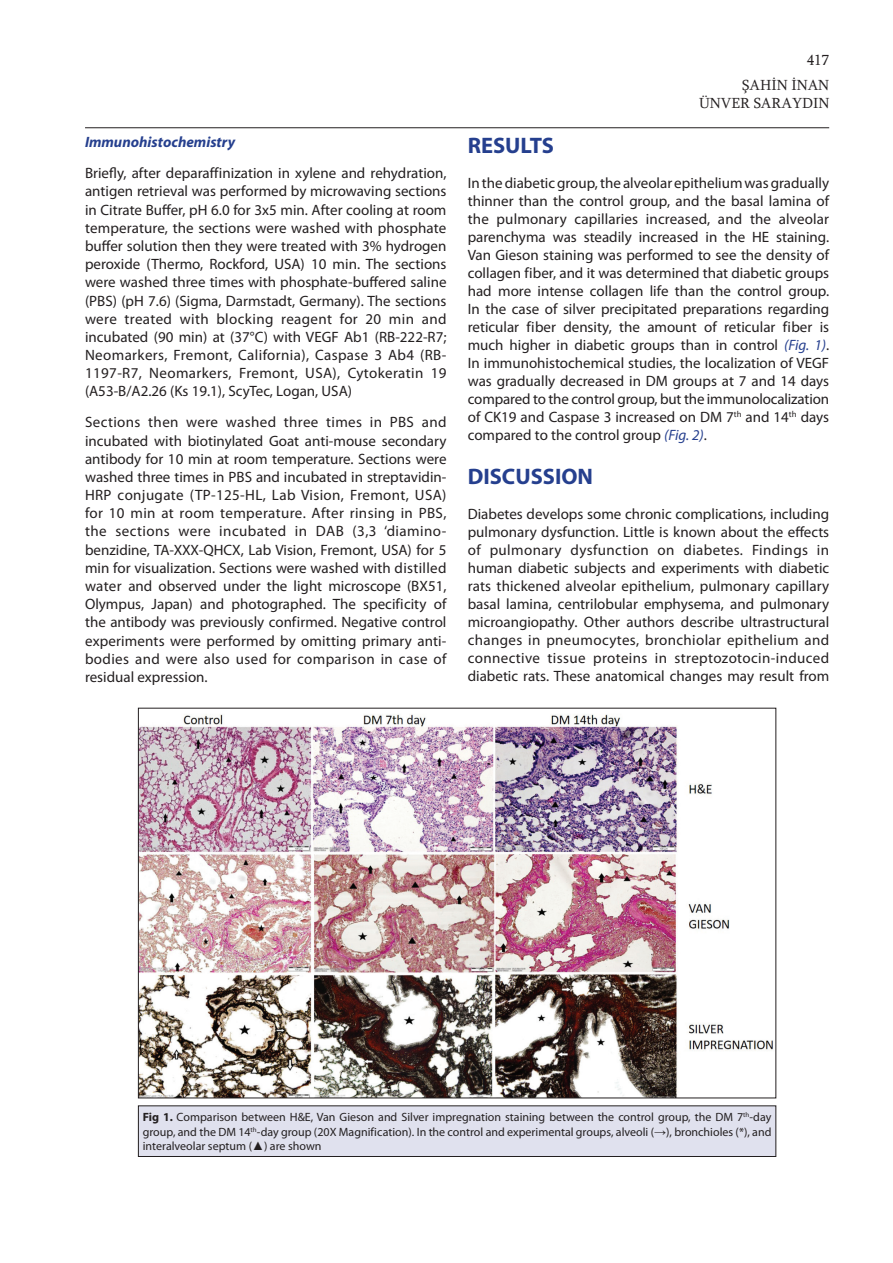
<style>
.page{position:relative;width:893px;height:1263px;background:#fff}
.page>*{position:absolute;margin:0;border:0;box-sizing:border-box;transform-origin:0 0}
.t1{font:700 22.5px "Myriad Pro";color:#253f8e}
.t2{font:15px/18.1px "Myriad Pro";color:#231f20;text-align:justify}
.t3{font:15px/25px "Sylfaen";color:#231f20;text-align:right}
.t4{font:italic 700 15px "Myriad Pro";color:#253f8e}
.t5{font:12px/14.4px "Myriad Pro";color:#231f20;text-align:justify}
.s1{font-style:italic;color:#253f8e}
.s2{font-weight:700}
.s3{font-family:"Times New Roman"}
</style>
<div class="page">
<hr style="left:85px;top:127px;width:744px;height:1px;background:#231f20">
<img style="left:140px;top:714px;width:633px;height:382px">
<div style="left:138px;top:1106px;width:638px;height:50px;background:#e0e1ee"></div>
<div style="left:138px;top:1106px;width:638px;height:51px;border:1px solid #231f20"></div>
<p class="t4" style="left:85px;top:133px;width:152px">Immunohistochemistry</p>
<p class="t2" style="left:85px;top:164px;width:363px">Briefly, after deparaffinization in xylene and rehydration, antigen retrieval was performed by microwaving sections in Citrate Buffer, pH 6.0 for 3x5 min. After cooling at room temperature, the sections were washed with phosphate buffer solution then they were treated with 3% hydrogen peroxide (Thermo, Rockford, USA) 10 min. The sections were washed three times with phosphate-buffered saline (PBS) (pH 7.6) (Sigma, Darmstadt, Germany). The sections were treated with blocking reagent for 20 min and incubated (90 min) at (37°C) with VEGF Ab1 (RB-222-R7; Neomarkers, Fremont, California), Caspase 3 Ab4 (RB-1197-R7, Neomarkers, Fremont, USA), Cytokeratin 19 (A53-B/A2.26 (Ks 19.1), ScyTec, Logan, USA)</p>
<p class="t2" style="left:85px;top:413px;width:363px">Sections then were washed three times in PBS and incubated with biotinylated Goat anti-mouse secondary antibody for 10 min at room temperature. Sections were washed three times in PBS and incubated in streptavidin-HRP conjugate (TP-125-HL, Lab Vision, Fremont, USA) for 10 min at room temperature. After rinsing in PBS, the sections were incubated in DAB (3,3 ‘diamino&shy;benzidine, TA-XXX-QHCX, Lab Vision, Fremont, USA) for 5 min for visualization. Sections were washed with distilled water and observed under the light microscope (BX51, Olympus, Japan) and photographed. The specificity of the antibody was previously confirmed. Negative control experiments were performed by omitting primary anti&shy;bodies and were also used for comparison in case of residual expression.</p>
<p class="t3" style="left:742px;top:47px;width:88px">417<br>ŞAHİN İNAN</p>
<p class="t3" style="left:699px;top:90px;width:132px">ÜNVER SARAYDIN</p>
<h1 class="t1" style="left:468px;top:131px;width:88px">RESULTS</h1>
<p class="t2" style="left:468px;top:174px;width:363px">In the diabetic group, the alveolar epithelium was gradually thinner than the control group, and the basal lamina of the pulmonary capillaries increased, and the alveolar parenchyma was steadily increased in the HE staining.<br>Van Gieson staining was performed to see the density of collagen fiber, and it was determined that diabetic groups had more intense collagen life than the control group.<br>In the case of silver precipitated preparations regarding reticular fiber density, the amount of reticular fiber is much higher in diabetic groups than in control <span class="s1">(Fig. 1)</span>.<br>In immunohistochemical studies, the localization of VEGF was gradually decreased in DM groups at 7 and 14 days compared to the control group, but the immunolocalization of CK19 and Caspase 3 increased on DM 7<sup>th</sup> and 14<sup>th</sup> days compared to the control group <span class="s1">(Fig. 2)</span>.</p>
<h1 class="t1" style="left:468px;top:462px;width:127px">DISCUSSION</h1>
<p class="t2" style="left:468px;top:505px;width:363px">Diabetes develops some chronic complications, including pulmonary dysfunction. Little is known about the effects of pulmonary dysfunction on diabetes. Findings in human diabetic subjects and experiments with diabetic rats thickened alveolar epithelium, pulmonary capillary basal lamina, centrilobular emphysema, and pulmonary microangiopathy. Other authors describe ultrastructural changes in pneumocytes, bronchiolar epithelium and connective tissue proteins in streptozotocin-induced diabetic rats. These anatomical changes may result from</p>
<p class="t5" style="left:143px;top:1110px;width:630px"><span class="s2">Fig 1.</span> Comparison between H&amp;E, Van Gieson and Silver impregnation staining between the control group, the DM 7<sup>th</sup>-day group, and the DM 14<sup>th</sup>-day group (20X Magnification). In the control and experimental groups, alveoli (<span class="s3">→</span>), bronchioles (*), and interalveolar septum (<span class="s3">▲</span>) are shown</p>
</div>
